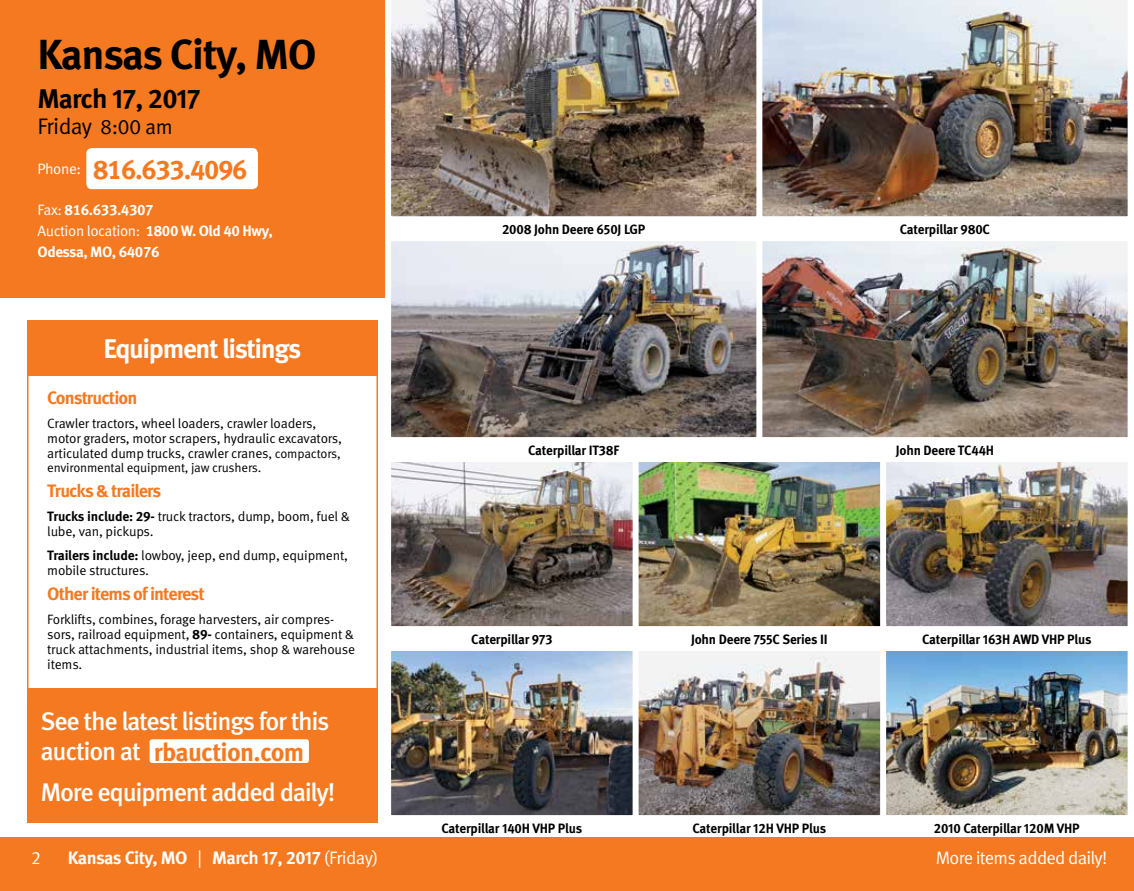
<style>
.page{position:relative;width:1134px;height:891px;background:#fff}
.page>*{position:absolute;margin:0;border:0;box-sizing:border-box;transform-origin:0 0}
.t1{font:700 42px "Meta Pro";letter-spacing:-.03em;color:#000}
.t2{font:700 27px "Meta Pro";letter-spacing:-.05em;color:#f47920}
.t3{font:700 27px "Meta Pro";letter-spacing:-.05em;color:#fff}
.t4{font:700 27px "Meta Pro";letter-spacing:-.035em;color:#000}
.t5{font:500 25.5px/30.8px "Meta Pro";letter-spacing:-.05em;color:#fff}
.t6{font:22.5px "Meta Pro";letter-spacing:-.035em;color:#000}
.t7{font:700 18px "Meta Pro";letter-spacing:-.05em;color:#f47920}
.t8{font:700 18px "Meta Pro";letter-spacing:-.03em;color:#fff}
.t9{font:18px "Meta Pro";letter-spacing:-.04em;color:#fff}
.t10{font:700 15px/21px "Meta Pro";letter-spacing:-.03em;color:#fff}
.t11{font:13.5px/15px "Meta Pro";letter-spacing:-.015em;color:#000}
.t12{font:700 13.5px "Meta Pro";letter-spacing:-.015em;color:#000}
.t13{font:12.75px "Meta Pro";letter-spacing:-.015em;color:#000}
.s1{font-size:21px}
.s2{font-weight:400}
.s3{font-size:12.75px}
.s4{font-weight:700}
.s5{font-weight:700;color:#f47920}
</style>
<div class="page">
<div style="left:0;top:837px;width:1134px;height:54px;background:#f47920"></div>
<div style="left:0;top:0;width:386px;height:298px;background:#f47920"></div>
<div style="left:27px;top:688px;width:351px;height:136px;background:#f47920"></div>
<div style="left:150px;top:739px;width:159px;height:24px;background:#fff;border-radius:3px"></div>
<div style="left:27px;top:320px;width:351px;height:56px;background:#f47920"></div>
<div style="left:27px;top:320px;width:351px;height:382px;border:2px solid #f47920"></div>
<img style="left:391px;top:0;width:366px;height:217px">
<img style="left:392px;top:242px;width:363px;height:194px">
<div style="left:388px;top:238px;width:371px;height:202px;border:3px solid #fff"></div>
<img style="left:762px;top:0;width:366px;height:217px">
<img style="left:763px;top:242px;width:364px;height:194px">
<div style="left:759px;top:238px;width:372px;height:202px;border:3px solid #fff"></div>
<img style="left:392px;top:652px;width:240px;height:162px">
<div style="left:388px;top:648px;width:248px;height:170px;border:3px solid #fff"></div>
<img style="left:392px;top:463px;width:240px;height:162px">
<div style="left:388px;top:459px;width:248px;height:170px;border:3px solid #fff"></div>
<img style="left:640px;top:652px;width:239px;height:162px">
<div style="left:636px;top:648px;width:247px;height:170px;border:3px solid #fff"></div>
<img style="left:640px;top:463px;width:239px;height:162px">
<div style="left:636px;top:459px;width:247px;height:170px;border:3px solid #fff"></div>
<img style="left:887px;top:652px;width:240px;height:162px">
<div style="left:883px;top:648px;width:248px;height:170px;border:3px solid #fff"></div>
<img style="left:887px;top:463px;width:240px;height:162px">
<div style="left:883px;top:459px;width:248px;height:170px;border:3px solid #fff"></div>
<h1 class="t1" style="left:38px;top:22px;width:281px">Kansas City, MO</h1>
<h2 class="t4" style="left:38px;top:78px;width:165px">March 17, 2017</h2>
<h3 class="t6" style="left:38px;top:109px;width:137px">Friday <span class="s1">8:00 am</span></h3>
<h2 class="t2" style="left:38px;top:148px;width:212px"><sup>Phone:</sup> 816.633.4096</h2>
<p class="t10" style="left:38px;top:198px;width:237px"><span class="s2">Fax:</span> 816.633.4307<br><span class="s2">Auction location:</span> 1800 W. Old 40 Hwy,<br>Odessa, MO, 64076</p>
<h2 class="t3" style="left:104px;top:328px;width:199px">Equipment listings</h2>
<h3 class="t7" style="left:47px;top:384px;width:92px">Construction</h3>
<p class="t11" style="left:47px;top:415px;width:296px">Crawler tractors, wheel loaders, crawler loaders, motor graders, motor scrapers, hydraulic excavators, articulated dump trucks, crawler cranes<span class="s3">, compactors,</span></p>
<p class="t13" style="left:47px;top:458px;width:216px">environmental equipment, jaw crushers.</p>
<h3 class="t7" style="left:47px;top:477px;width:116px">Trucks &amp; trailers</h3>
<p class="t11" style="left:47px;top:508px;width:304px"><span class="s4">Trucks include: 29-</span> truck tractors, dump, boom, fuel &amp; lube, van, pickups.</p>
<p class="t11" style="left:47px;top:547px;width:302px"><span class="s4">Trailers include:</span> lowboy, jeep, end dump, equipment, mobile structures.</p>
<h3 class="t7" style="left:47px;top:580px;width:159px">Other items of interest</h3>
<p class="t11" style="left:47px;top:611px;width:309px">Forklifts, combines, forage harvesters, air compres&shy;sors, railroad equipment, <span class="s4">89-</span> containers, equipment &amp; truck attachments, industrial items, shop &amp; warehouse items.</p>
<h3 class="t5" style="left:40px;top:704px;width:291px">See the latest listings for this auction at <span class="s5">rbauction.com</span></h3>
<h3 class="t5" style="left:40px;top:775px;width:296px">More equipment added daily!</h3>
<p class="t12" style="left:502px;top:219px;width:145px">2008 John Deere 650J LGP</p>
<p class="t12" style="left:900px;top:219px;width:92px">Caterpillar 980C</p>
<p class="t12" style="left:528px;top:439px;width:93px">Caterpillar IT38F</p>
<p class="t12" style="left:896px;top:439px;width:100px">John Deere TC44H</p>
<p class="t12" style="left:471px;top:628px;width:83px">Caterpillar 973</p>
<p class="t12" style="left:691px;top:628px;width:138px">John Deere 755C Series II</p>
<p class="t12" style="left:922px;top:628px;width:171px">Caterpillar 163H AWD VHP Plus</p>
<p class="t12" style="left:442px;top:817px;width:142px">Caterpillar 140H VHP Plus</p>
<p class="t12" style="left:693px;top:817px;width:135px">Caterpillar 12H VHP Plus</p>
<p class="t12" style="left:934px;top:817px;width:147px">2010 Caterpillar 120M VHP</p>
<h3 class="t9" style="left:31px;top:844px;width:11px">2</h3>
<h3 class="t8" style="left:68px;top:844px;width:312px">Kansas City, MO <span class="s2">|</span> March 17, 2017 <span class="s2">(Friday)</span></h3>
<h3 class="t9" style="left:936px;top:844px;width:173px">More items added daily!</h3>
</div>
